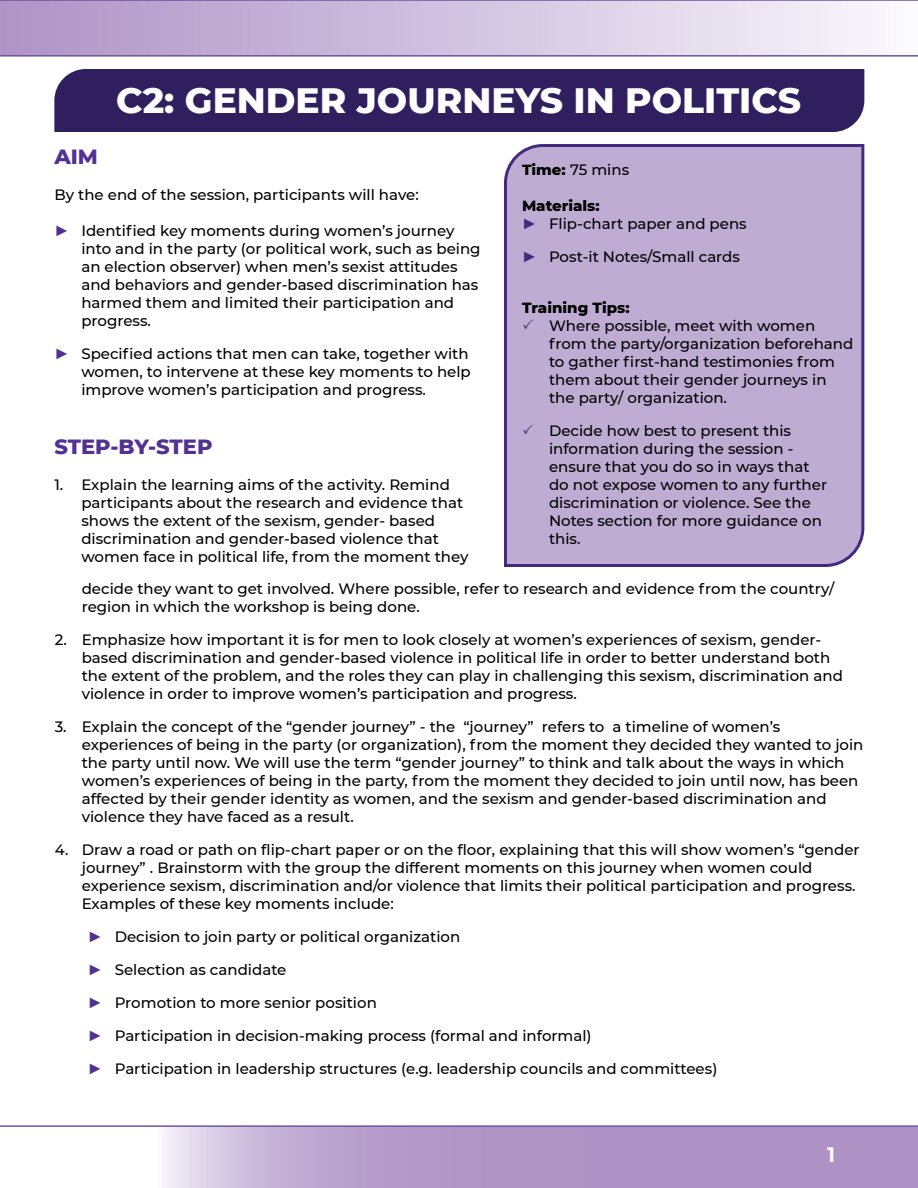
<style>
.page{position:relative;width:918px;height:1188px;background:#fff}
.page>*{position:absolute;margin:0;border:0;box-sizing:border-box;transform-origin:0 0}
.t1{font:800 36px "Montserrat";color:#fff}
.t2{font:800 21px "Montserrat";color:#533193}
.t3{font:700 21px "Montserrat";color:#fff}
.t4{font:500 15px/18px "Montserrat";color:#000}
.t5{font:800 15px "Montserrat";color:#000}
.s1{font-family:"Arial";font-weight:400;color:#533193}
.s2{font-weight:800}
.s3{font-family:"Arial";font-weight:400;color:#422b7e}
.s4{color:#422b7e}
</style>
<div class="page">
<svg style="left:0;top:1125px;width:918px;height:63px"></svg>
<svg style="left:0;top:0;width:918px;height:57px;background:#cfc0de"></svg>
<div style="left:54px;top:69px;width:810px;height:63px;background:#301f5f"></div>
<div style="left:504px;top:144px;width:361px;height:423px;background:#beacd3"></div>
<h1 class="t1" style="left:116px;top:74px;width:686px">C2: GENDER JOURNEYS IN POLITICS</h1>
<h2 class="t2" style="left:54px;top:141px;width:45px">AIM</h2>
<p class="t4" style="left:54px;top:185px;width:366px">By the end of the session, participants will have:</p>
<p class="t4" style="left:81px;top:221px;width:401px;text-indent:-27px"><span class="s1">►</span> Identified key moments during women’s journey into and in the party (or political work, such as being an election observer) when men’s sexist attitudes and behaviors and gender-based discrimination has harmed them and limited their participation and progress.</p>
<p class="t4" style="left:81px;top:344px;width:391px;text-indent:-27px"><span class="s1">►</span> Specified actions that men can take, together with women, to intervene at these key moments to help improve women’s participation and progress.</p>
<p class="t4" style="left:522px;top:160px;width:109px"><span class="s2">Time:</span> 75 mins</p>
<p class="t4" style="left:522px;top:196px;width:226px"><span class="s2">Materials:<br></span><span class="s3">►</span> Flip-chart paper and pens</p>
<p class="t4" style="left:522px;top:247px;width:220px"><span class="s3">►</span> Post-it Notes/Small cards</p>
<p class="t5" style="left:522px;top:297px;width:109px">Training Tips:</p>
<p class="t4" style="left:549px;top:316px;width:306px;text-indent:-27px"><span class="s4">✓</span> Where possible, meet with women from the party/organization beforehand to gather first-hand testimonies from them about their gender journeys in the party/ organization.</p>
<p class="t4" style="left:549px;top:421px;width:280px;text-indent:-27px"><span class="s4">✓</span> Decide how best to present this information during the session - ensure that you do so in ways that do not expose women to any further discrimination or violence. See the<br>Notes section for more guidance on this.</p>
<p class="t4" style="left:82px;top:579px;width:754px">decide they want to get involved. Where possible, refer to research and evidence from the country/ region in which the workshop is being done.</p>
<p class="t4" style="left:82px;top:630px;width:763px;text-indent:-27px">2. Emphasize how important it is for men to look closely at women’s experiences of sexism, gender&shy;based discrimination and gender-based violence in political life in order to better understand both the extent of the problem, and the roles they can play in challenging this sexism, discrimination and violence in order to improve women’s participation and progress.</p>
<p class="t4" style="left:82px;top:717px;width:783px;text-indent:-27px">3. Explain the concept of the “gender journey” - the “journey” refers to a timeline of women’s experiences of being in the party (or organization), from the moment they decided they wanted to join the party until now. We will use the term “gender journey” to think and talk about the ways in which women’s experiences of being in the party, from the moment they decided to join until now, has been affected by their gender identity as women, and the sexism and gender-based discrimination and violence they have faced as a result.</p>
<p class="t4" style="left:82px;top:840px;width:779px;text-indent:-27px">4. Draw a road or path on flip-chart paper or on the floor, explaining that this will show women’s “gender journey” . Brainstorm with the group the different moments on this journey when women could experience sexism, discrimination and/or violence that limits their political participation and progress.<br>Examples of these key moments include:</p>
<p class="t4" style="left:88px;top:927px;width:374px"><span class="s1">►</span> Decision to join party or political organization</p>
<p class="t4" style="left:88px;top:960px;width:200px"><span class="s1">►</span> Selection as candidate</p>
<p class="t4" style="left:88px;top:993px;width:291px"><span class="s1">►</span> Promotion to more senior position</p>
<p class="t4" style="left:88px;top:1026px;width:505px"><span class="s1">►</span> Participation in decision-making process (formal and informal)</p>
<p class="t4" style="left:88px;top:1059px;width:631px"><span class="s1">►</span> Participation in leadership structures (e.g. leadership councils and committees)</p>
<h2 class="t2" style="left:54px;top:431px;width:160px">STEP-BY-STEP</h2>
<p class="t4" style="left:81px;top:475px;width:389px;text-indent:-27px">1. Explain the learning aims of the activity. Remind participants about the research and evidence that shows the extent of the sexism, gender- based discrimination and gender-based violence that women face in political life, from the moment they</p>
<h2 class="t3" style="left:827px;top:1142px;width:10px">1</h2>
</div>
